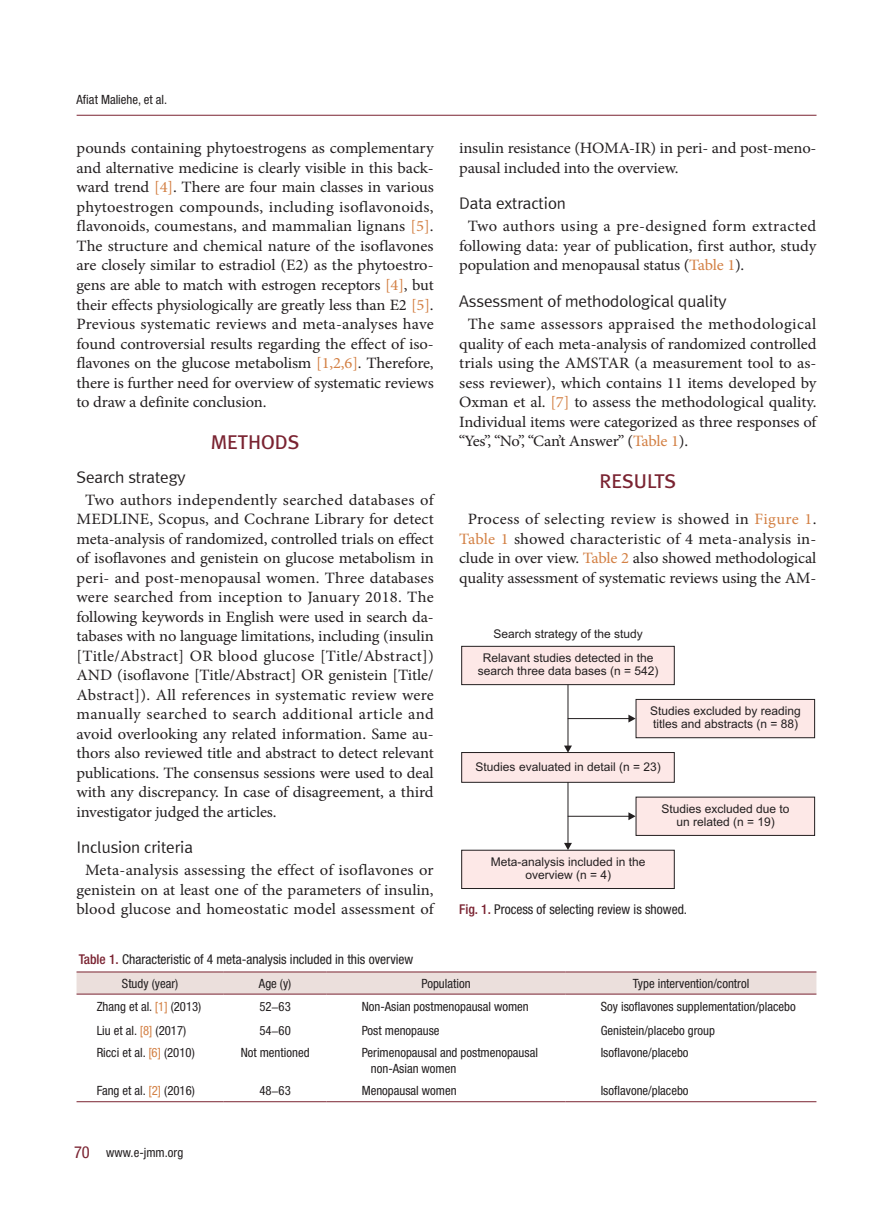
<style>
.page{position:relative;width:893px;height:1217px;background:#fff}
.page>*{position:absolute;margin:0;border:0;box-sizing:border-box;transform-origin:0 0}
.서론{font:18px "Rix Go PB";color:#7a2331;scale:1.05 1}
.본문{font:15.75px/19.5px "Minion Pro";letter-spacing:-.005em;color:#231f20;text-align:justify;scale:1.05 1}
._1{font:15px "Rix Go PM";letter-spacing:-.01em;color:#231f20;scale:1.05 1}
.표제목{font:condensed 13.5px "Helvetica Neue";color:#231f20}
.표본문{font:condensed 12.75px "Helvetica Neue";color:#231f20}
.표_1라인{font:condensed 12.75px "Helvetica Neue";color:#231f20}
.t1{font:12px/13.4px "Arial";color:#231f20;text-align:center}
.s1{color:#d38044}
.s2{font-weight:500;color:#7a2331}
.s3{font-family:"CG Omega";font-stretch:normal}
.s4{font-size:16.5px;color:#7a2331}
</style>
<div class="page">
<hr style="left:77px;top:115px;width:739px;height:1px;background:#7a2331">
<div style="left:77px;top:972px;width:739px;height:21px;background:#ebdfdc"></div>
<hr style="left:77px;top:971px;width:147px;height:1px;background:#7a2331">
<hr style="left:77px;top:993px;width:147px;height:1px;background:#7a2331">
<hr style="left:77px;top:1101px;width:147px;height:1px;background:#7a2331">
<hr style="left:224px;top:1101px;width:103px;height:1px;background:#7a2331">
<hr style="left:327px;top:1101px;width:239px;height:1px;background:#7a2331">
<hr style="left:566px;top:1101px;width:250px;height:1px;background:#7a2331">
<hr style="left:224px;top:971px;width:103px;height:1px;background:#7a2331">
<hr style="left:224px;top:993px;width:103px;height:1px;background:#7a2331">
<hr style="left:327px;top:971px;width:239px;height:1px;background:#7a2331">
<hr style="left:327px;top:993px;width:239px;height:1px;background:#7a2331">
<hr style="left:566px;top:971px;width:250px;height:1px;background:#7a2331">
<hr style="left:566px;top:993px;width:250px;height:1px;background:#7a2331">
<div style="left:461px;top:645px;width:214px;height:40px;background:#fde8e7;border:1px solid #231f20"></div>
<div style="left:461px;top:752px;width:214px;height:30px;background:#fde8e7;border:1px solid #231f20"></div>
<div style="left:462px;top:850px;width:212px;height:38px;background:#fde8e7"></div>
<div style="left:636px;top:699px;width:179px;height:38px;background:#fde8e7"></div>
<div style="left:636px;top:698px;width:179px;height:40px;border:1px solid #231f20"></div>
<div style="left:636px;top:797px;width:179px;height:38px;background:#fde8e7"></div>
<hr style="left:568px;top:684px;width:1px;height:62px;background:#231f20">
<svg style="left:564px;top:745px;width:8px;height:7px"></svg>
<hr style="left:568px;top:782px;width:1px;height:61px;background:#231f20">
<svg style="left:564px;top:842px;width:8px;height:7px"></svg>
<hr style="left:568px;top:718px;width:61px;height:1px;background:#231f20">
<svg style="left:628px;top:714px;width:8px;height:8px"></svg>
<hr style="left:568px;top:815px;width:61px;height:1px;background:#231f20">
<svg style="left:628px;top:812px;width:8px;height:8px"></svg>
<p class="표본문" style="left:77px;top:92px;width:92px">Afiat Maliehe, et al.</p>
<p class="본문" style="left:77px;top:139px;width:342px">pounds containing phytoestrogens as complementary and alternative medicine is clearly visible in this back&shy;ward trend <span class="s1">[4]</span>. There are four main classes in various phytoestrogen compounds, including isoflavonoids, flavonoids, coumestans, and mammalian lignans <span class="s1">[5]</span>.<br>The structure and chemical nature of the isoflavones are closely similar to estradiol (E2) as the phytoestro&shy;gens are able to match with estrogen receptors <span class="s1">[4]</span>, but their effects physiologically are greatly less than E2 <span class="s1">[5]</span>.<br>Previous systematic reviews and meta-analyses have found controversial results regarding the effect of iso&shy;flavones on the glucose metabolism <span class="s1">[1,2,6]</span>. Therefore, there is further need for overview of systematic reviews to draw a definite conclusion.</p>
<p class="서론" style="left:211px;top:432px;width:86px">METHODS</p>
<p class="_1" style="left:77px;top:469px;width:106px">Search strategy</p>
<p class="본문" style="left:77px;top:490px;width:342px;text-indent:9px">Two authors independently searched databases of MEDLINE, Scopus, and Cochrane Library for detect meta-analysis of randomized, controlled trials on effect of isoflavones and genistein on glucose metabolism in peri- and post-menopausal women. Three databases were searched from inception to January 2018. The following keywords in English were used in search da&shy;tabases with no language limitations, including (insulin [Title/Abstract] OR blood glucose [Title/Abstract])<br>AND (isoflavone [Title/Abstract] OR genistein [Title/ Abstract]). All references in systematic review were manually searched to search additional article and avoid overlooking any related information. Same au&shy;thors also reviewed title and abstract to detect relevant publications. The consensus sessions were used to deal with any discrepancy. In case of disagreement, a third investigator judged the articles.</p>
<p class="_1" style="left:77px;top:839px;width:112px">Inclusion criteria</p>
<p class="본문" style="left:77px;top:860px;width:342px;text-align:center">Meta-analysis assessing the effect of isoflavones or genistein on at least one of the parameters of insulin, blood glucose and homeostatic model assessment of</p>
<p class="본문" style="left:459px;top:139px;width:342px">insulin resistance (HOMA-IR) in peri- and post-meno&shy;pausal included into the overview.</p>
<p class="_1" style="left:459px;top:196px;width:103px">Data extraction</p>
<p class="본문" style="left:459px;top:217px;width:342px;text-indent:9px">Two authors using a pre-designed form extracted following data: year of publication, first author, study population and menopausal status (<span class="s1">Table 1</span>).</p>
<p class="_1" style="left:459px;top:293px;width:256px">Assessment of methodological quality</p>
<p class="본문" style="left:459px;top:314px;width:342px;text-indent:9px">The same assessors appraised the methodological quality of each meta-analysis of randomized controlled trials using the AMSTAR (a measurement tool to as&shy;sess reviewer), which contains 11 items developed by Oxman et al. <span class="s1">[7]</span> to assess the methodological quality.<br>Individual items were categorized as three responses of “Yes”, “No”, “Can’t Answer” (<span class="s1">Table 1</span>).</p>
<p class="서론" style="left:599px;top:471px;width:75px">RESULTS</p>
<p class="본문" style="left:459px;top:509px;width:342px;text-align:center">Process of selecting review is showed in <span class="s1">Figure 1</span>.<br><span class="s1">Table 1</span> showed characteristic of 4 meta-analysis in&shy;clude in over view. <span class="s1">Table 2</span> also showed methodological quality assessment of systematic reviews using the AM-</p>
<p class="t1" style="left:493px;top:628px;width:151px">Search strategy of the study</p>
<p class="t1" style="left:478px;top:652px;width:182px">Relavant studies detected in the search three data bases (n = 542)</p>
<p class="t1" style="left:650px;top:705px;width:152px;text-align:left">Studies excluded by reading titles and abstracts (n = 88)</p>
<p class="t1" style="left:476px;top:760px;width:187px">Studies evaluated in detail (n = 23)</p>
<p class="t1" style="left:491px;top:855px;width:156px">Meta-analysis included in the overview (n = 4)</p>
<p class="t1" style="left:661px;top:802px;width:130px">Studies excluded due to un related (n = 19)</p>
<p class="표제목" style="left:459px;top:901px;width:229px"><span class="s2">Fig. 1.</span> Process of selecting review is showed.</p>
<p class="표제목" style="left:79px;top:950px;width:336px"><span class="s2">Table 1.</span> Characteristic of 4 meta-analysis included in this overview</p>
<p class="표_1라인" style="left:122px;top:975px;width:58px">Study (year)</p>
<p class="표_1라인" style="left:259px;top:975px;width:34px">Age (y)</p>
<p class="표_1라인" style="left:421px;top:975px;width:51px">Population</p>
<p class="표_1라인" style="left:633px;top:975px;width:118px">Type intervention/control</p>
<p class="표본문" style="left:97px;top:999px;width:106px">Zhang et al. <span class="s1">[1]</span> (2013)</p>
<p class="표본문" style="left:259px;top:999px;width:33px">52<span class="s3">–</span>63</p>
<p class="표본문" style="left:362px;top:999px;width:169px">Non-Asian postmenopausal women</p>
<p class="표본문" style="left:601px;top:999px;width:197px">Soy isoflavones supplementation/placebo</p>
<p class="표본문" style="left:97px;top:1023px;width:91px">Liu et al. <span class="s1">[8]</span> (2017)</p>
<p class="표본문" style="left:259px;top:1023px;width:33px">54<span class="s3">–</span>60</p>
<p class="표본문" style="left:362px;top:1023px;width:79px">Post menopause</p>
<p class="표본문" style="left:601px;top:1023px;width:116px">Genistein/placebo group</p>
<p class="표본문" style="left:97px;top:1045px;width:100px">Ricci et al. <span class="s1">[6]</span> (2010)</p>
<p class="표본문" style="left:241px;top:1045px;width:70px">Not mentioned</p>
<p class="표본문" style="left:362px;top:1045px;width:178px">Perimenopausal and postmenopausal</p>
<p class="표본문" style="left:371px;top:1060px;width:87px">non-Asian women</p>
<p class="표본문" style="left:601px;top:1045px;width:89px">Isoflavone/placebo</p>
<p class="표본문" style="left:97px;top:1082px;width:100px">Fang et al. <span class="s1">[2]</span> (2016)</p>
<p class="표본문" style="left:259px;top:1082px;width:33px">48<span class="s3">–</span>63</p>
<p class="표본문" style="left:362px;top:1082px;width:96px">Menopausal women</p>
<p class="표본문" style="left:601px;top:1082px;width:89px">Isoflavone/placebo</p>
<p class="표본문" style="left:74px;top:1144px;width:111px"><span class="s4">70</span> www.e-jmm.org</p>
</div>
